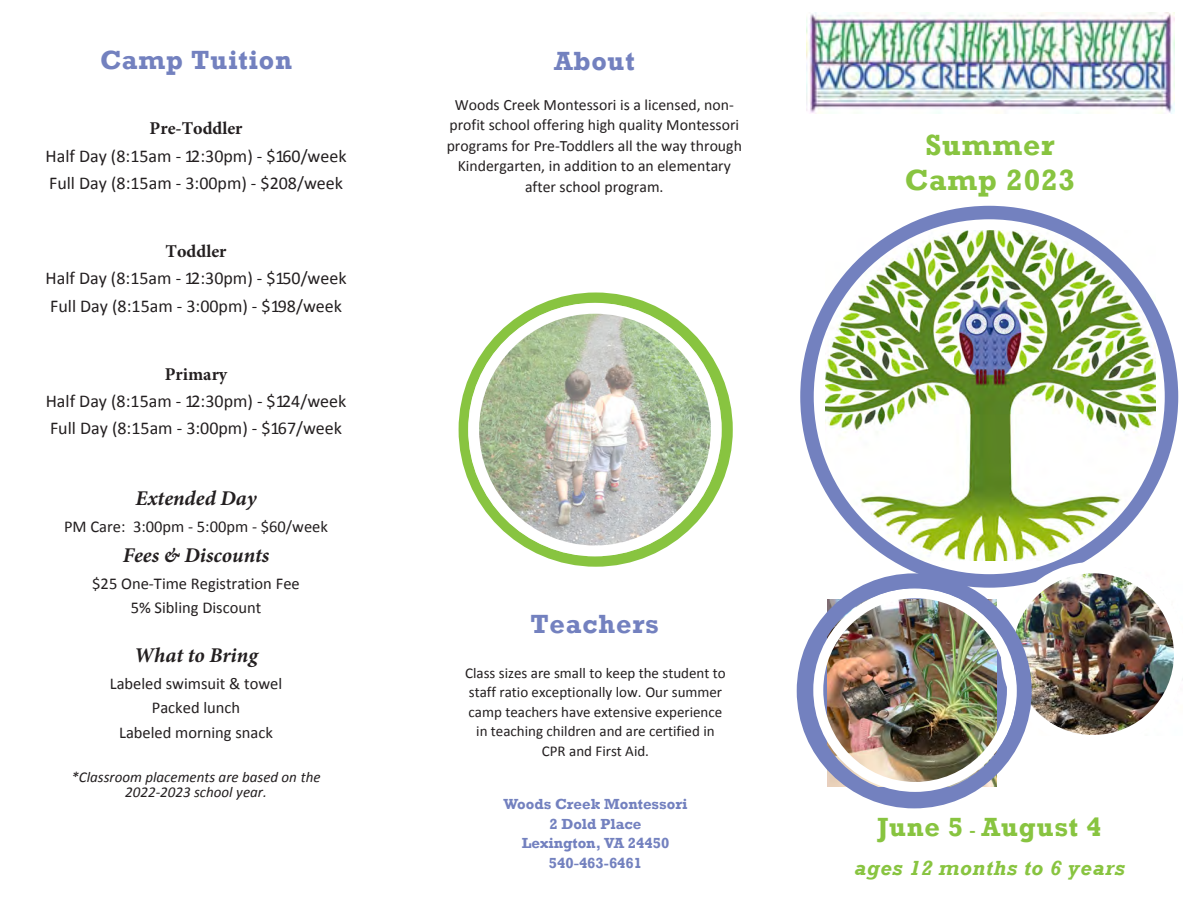
<style>
.page{position:relative;width:1188px;height:918px;background:#fff}
.page>*{position:absolute;margin:0;border:0;box-sizing:border-box;transform-origin:0 0}
.t1{font:700 30px/35.5px "Rockwell";letter-spacing:.03em;color:#88c440;text-align:center}
.t2{font:700 27px "Rockwell";letter-spacing:.03em;color:#7381bf}
.t3{font:700 27px "Rockwell";letter-spacing:.03em;color:#88c440}
.t4{font:700 27px "Rockwell";letter-spacing:.03em;color:#7381bf}
.t5{font:italic 700 21px "Minion Pro";color:#231f20}
.t6{font:italic 700 21px "Rockwell";letter-spacing:.03em;color:#88c440}
.t7{font:18px/27.2px "Calibri";color:#231f20;text-align:center}
.t8{font:16.5px/24.8px "Calibri";color:#231f20;text-align:center}
.t9{font:15.75px/20.4px "Calibri";color:#231f20;text-align:center}
.t10{font:15px/19.5px "Calibri";color:#231f20;text-align:center}
.t11{font:700 15px/19.5px "Rockwell";color:#7381bf;text-align:center}
.t12{font:italic 15px/15px "Calibri";color:#231f20;text-align:center}
.s1{font-family:"Minion Pro";font-weight:700}
.s2{font-style:inherit}
.s3{font-weight:400}
.s4{font-size:18px}
</style>
<div class="page">
<img style="left:1014px;top:568px;width:169px;height:167px">
<div style="left:463px;top:297px;width:266px;height:266px;background:#88c440;border-radius:50%"></div>
<div style="left:459px;top:292px;width:274px;height:275px;border:8px solid #88c440;border-radius:50%"></div>
<div style="left:469px;top:304px;width:252px;height:252px;background:#fff;border-radius:50%"></div>
<img style="left:475px;top:308px;width:243px;height:243px;border-radius:121px">
<div style="left:468px;top:303px;width:254px;height:253px;border:11px solid #fff;border-radius:50%"></div>
<img style="left:825px;top:230px;width:330px;height:331px">
<div style="left:800px;top:206px;width:378px;height:382px;border:14px solid #7381bf;border-radius:50%"></div>
<svg style="left:805px;top:579px;width:221px;height:221px;fill:#7381bf"></svg>
<div style="left:1001px;top:562px;width:184px;height:184px;border:11px solid #fff;border-radius:50%"></div>
<img style="left:807px;top:13px;width:367px;height:100px">
<img style="left:827px;top:600px;width:169px;height:187px">
<div style="left:813px;top:588px;width:204px;height:204px;border:10px solid #fff;border-radius:50%"></div>
<div style="left:797px;top:573px;width:235px;height:235px;border:15px solid #7381bf;border-radius:50%"></div>
<p class="t2" style="left:100px;top:44px;width:193px">Camp Tuition</p>
<p class="t7" style="left:46px;top:115px;width:303px"><span class="s1">Pre-Toddler<br></span>Half Day (8:15am - 12:30pm) - $160/week<br>Full Day (8:15am - 3:00pm) - $208/week</p>
<p class="t7" style="left:46px;top:238px;width:303px"><span class="s1">Toddler<br></span>Half Day (8:15am - 12:30pm) - $150/week<br>Full Day (8:15am - 3:00pm) - $198/week</p>
<p class="t7" style="left:46px;top:361px;width:302px"><span class="s1">Primary<br></span>Half Day (8:15am - 12:30pm) - $124/week<br>Full Day (8:15am - 3:00pm) - $167/week</p>
<p class="t5" style="left:135px;top:484px;width:123px">Extended Day</p>
<p class="t8" style="left:64px;top:515px;width:265px">PM Care: 3:00pm - 5:00pm - $60/week</p>
<p class="t5" style="left:123px;top:540px;width:148px">Fees &amp; Discounts</p>
<p class="t8" style="left:92px;top:571px;width:209px">$25 One-Time Registration Fee<br>5% Sibling Discount</p>
<p class="t5" style="left:134px;top:640px;width:125px">What to Bring</p>
<p class="t8" style="left:110px;top:671px;width:174px">Labeled swimsuit &amp; towel<br>Packed lunch<br>Labeled morning snack</p>
<p class="t12" style="left:71px;top:768px;width:251px">*<span class="s2">C</span>lassroom placements are based on the<br>20<span class="s2">22</span>-20<span class="s2">23 school year</span>.</p>
<p class="t4" style="left:554px;top:45px;width:82px">About</p>
<p class="t9" style="left:447px;top:95px;width:297px">Woods Creek Montessori is a licensed, non&shy;profit school offering high quality Montessori programs for Pre-Toddlers all the way through Kindergarten, in addition to an elementary after school program.</p>
<p class="t2" style="left:530px;top:608px;width:130px">Teachers</p>
<p class="t10" style="left:465px;top:663px;width:262px">Class sizes are small to keep the student to staff ratio exceptionally low. Our summer camp teachers have extensive experience in teaching children and are certified in CPR and First Aid.</p>
<p class="t11" style="left:503px;top:795px;width:186px">Woods Creek Montessori<br>2 Dold Place<br>Lexington, VA 24450<br>540<span class="s3">-</span>463-6461</p>
<p class="t1" style="left:905px;top:127px;width:172px">Summer<br>Camp 20<span class="s2">23</span></p>
<p class="t3" style="left:877px;top:810px;width:226px">June 5 <span class="s4">-</span> August 4</p>
<p class="t6" style="left:854px;top:856px;width:272px">ages 12 months to <span class="s2">6</span> years</p>
</div>
